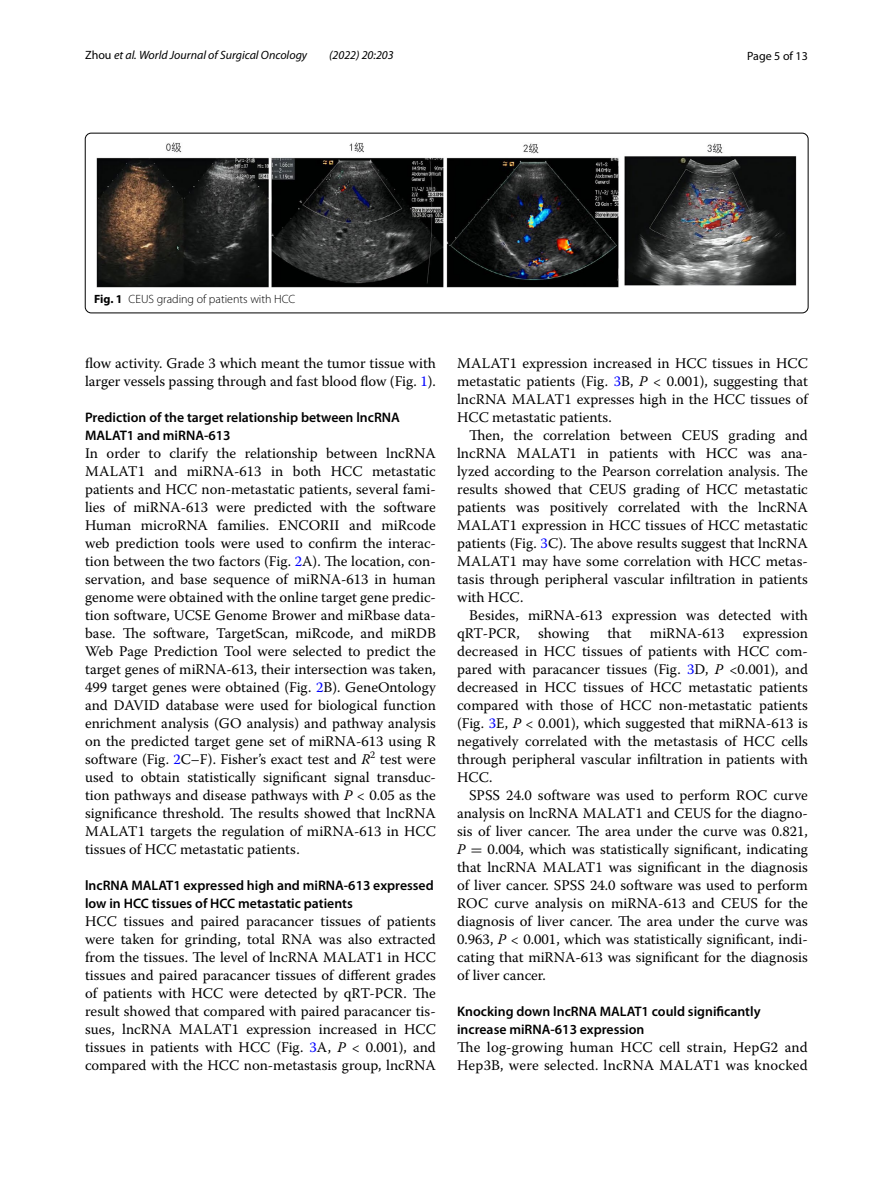
<style>
.page{position:relative;width:893px;height:1187px;background:#fff}
.page>*{position:absolute;margin:0;border:0;box-sizing:border-box;transform-origin:0 0}
.t1{font:14.7px/18px "Warnock Pro";color:#000;text-align:justify}
.t2{font:600 13.8px/18px "Myriad Pro";color:#000}
.t3{font:italic 12px "Myriad Pro";color:#000}
.t4{font:300 12px "Myriad Pro";color:#000}
.t5{font:12px "Myriad Pro";color:#000}
.s1{font-style:normal}
.s2{font-weight:700}
.s3{color:#00f}
.s4{font-style:italic}
.s5{font-family:"MTSY"}
</style>
<div class="page">
<img style="left:96px;top:142px;width:701px;height:145px">
<div style="left:85px;top:133px;width:723px;height:180px;border:1px solid #000;border-radius:6px"></div>
<p class="t3" style="left:85px;top:48px;width:224px"><span class="s1">Zhou</span> et al. World Journal of Surgical Oncology</p>
<p class="t3" style="left:329px;top:48px;width:66px">(2022) 20:203</p>
<p class="t5" style="left:747px;top:48px;width:62px">Page 5 of 13</p>
<p class="t4" style="left:94px;top:292px;width:203px"><span class="s2">Fig. 1</span> CEUS grading of patients with HCC</p>
<p class="t1" style="left:85px;top:354px;width:352px">flow activity. Grade 3 which meant the tumor tissue with larger vessels passing through and fast blood flow (Fig. <span class="s3">1</span>).</p>
<p class="t2" style="left:85px;top:408px;width:316px">Prediction of the target relationship between lncRNA<br>MALAT1 and miRNA‑613</p>
<p class="t1" style="left:85px;top:444px;width:352px">In order to clarify the relationship between lncRNA MALAT1 and miRNA-613 in both HCC metastatic patients and HCC non-metastatic patients, several fami&shy;lies of miRNA-613 were predicted with the software Human microRNA families. ENCORII and miRcode web prediction tools were used to confirm the interac&shy;tion between the two factors (Fig. <span class="s3">2</span>A). The location, con&shy;servation, and base sequence of miRNA-613 in human genome were obtained with the online target gene predic&shy;tion software, UCSE Genome Brower and miRbase data&shy;base. The software, TargetScan, miRcode, and miRDB Web Page Prediction Tool were selected to predict the target genes of miRNA-613, their intersection was taken, 499 target genes were obtained (Fig. <span class="s3">2</span>B). GeneOntology and DAVID database were used for biological function enrichment analysis (GO analysis) and pathway analysis on the predicted target gene set of miRNA-613 using R software (Fig. <span class="s3">2</span>C–F). Fisher’s exact test and <span class="s4">R</span><sup>2</sup> test were used to obtain statistically significant signal transduc&shy;tion pathways and disease pathways with <span class="s4">P</span> &lt; 0.05 as the significance threshold. The results showed that lncRNA MALAT1 targets the regulation of miRNA-613 in HCC tissues of HCC metastatic patients.</p>
<p class="t2" style="left:85px;top:876px;width:350px">lncRNA MALAT1 expressed high and miRNA‑613 expressed low in HCC tissues of HCC metastatic patients</p>
<p class="t1" style="left:85px;top:912px;width:352px">HCC tissues and paired paracancer tissues of patients were taken for grinding, total RNA was also extracted from the tissues. The level of lncRNA MALAT1 in HCC tissues and paired paracancer tissues of different grades of patients with HCC were detected by qRT-PCR. The result showed that compared with paired paracancer tis&shy;sues, lncRNA MALAT1 expression increased in HCC tissues in patients with HCC (Fig. <span class="s3">3</span>A, <span class="s4">P</span> &lt; 0.001), and compared with the HCC non-metastasis group, lncRNA</p>
<p class="t1" style="left:457px;top:354px;width:352px">MALAT1 expression increased in HCC tissues in HCC metastatic patients (Fig. <span class="s3">3</span>B, <span class="s4">P</span> &lt; 0.001), suggesting that lncRNA MALAT1 expresses high in the HCC tissues of HCC metastatic patients.</p>
<p class="t1" style="left:457px;top:425px;width:352px;text-indent:12px">Then, the correlation between CEUS grading and lncRNA MALAT1 in patients with HCC was ana&shy;lyzed according to the Pearson correlation analysis. The results showed that CEUS grading of HCC metastatic patients was positively correlated with the lncRNA MALAT1 expression in HCC tissues of HCC metastatic patients (Fig. <span class="s3">3</span>C). The above results suggest that lncRNA MALAT1 may have some correlation with HCC metas&shy;tasis through peripheral vascular infiltration in patients with HCC.</p>
<p class="t1" style="left:457px;top:606px;width:352px;text-indent:12px">Besides, miRNA-613 expression was detected with qRT-PCR, showing that miRNA-613 expression decreased in HCC tissues of patients with HCC com&shy;pared with paracancer tissues (Fig. <span class="s3">3</span>D, <span class="s4">P</span> &lt;0.001), and decreased in HCC tissues of HCC metastatic patients compared with those of HCC non-metastatic patients (Fig. <span class="s3">3</span>E, <span class="s4">P</span> &lt; 0.001), which suggested that miRNA-613 is negatively correlated with the metastasis of HCC cells through peripheral vascular infiltration in patients with HCC.</p>
<p class="t1" style="left:457px;top:785px;width:352px;text-indent:12px">SPSS 24.0 software was used to perform ROC curve analysis on lncRNA MALAT1 and CEUS for the diagno&shy;sis of liver cancer. The area under the curve was 0.821, <span class="s4">P</span> <span class="s5">=</span> 0.004, which was statistically significant, indicating that lncRNA MALAT1 was significant in the diagnosis of liver cancer. SPSS 24.0 software was used to perform ROC curve analysis on miRNA-613 and CEUS for the diagnosis of liver cancer. The area under the curve was 0.963, <span class="s4">P</span> &lt; 0.001, which was statistically significant, indi&shy;cating that miRNA-613 was significant for the diagnosis of liver cancer.</p>
<p class="t2" style="left:457px;top:1002px;width:305px">Knocking down lncRNA MALAT1 could significantly increase miRNA‑613 expression</p>
<p class="t1" style="left:457px;top:1038px;width:352px">The log-growing human HCC cell strain, HepG2 and<br>Hep3B, were selected. lncRNA MALAT1 was knocked</p>
</div>
